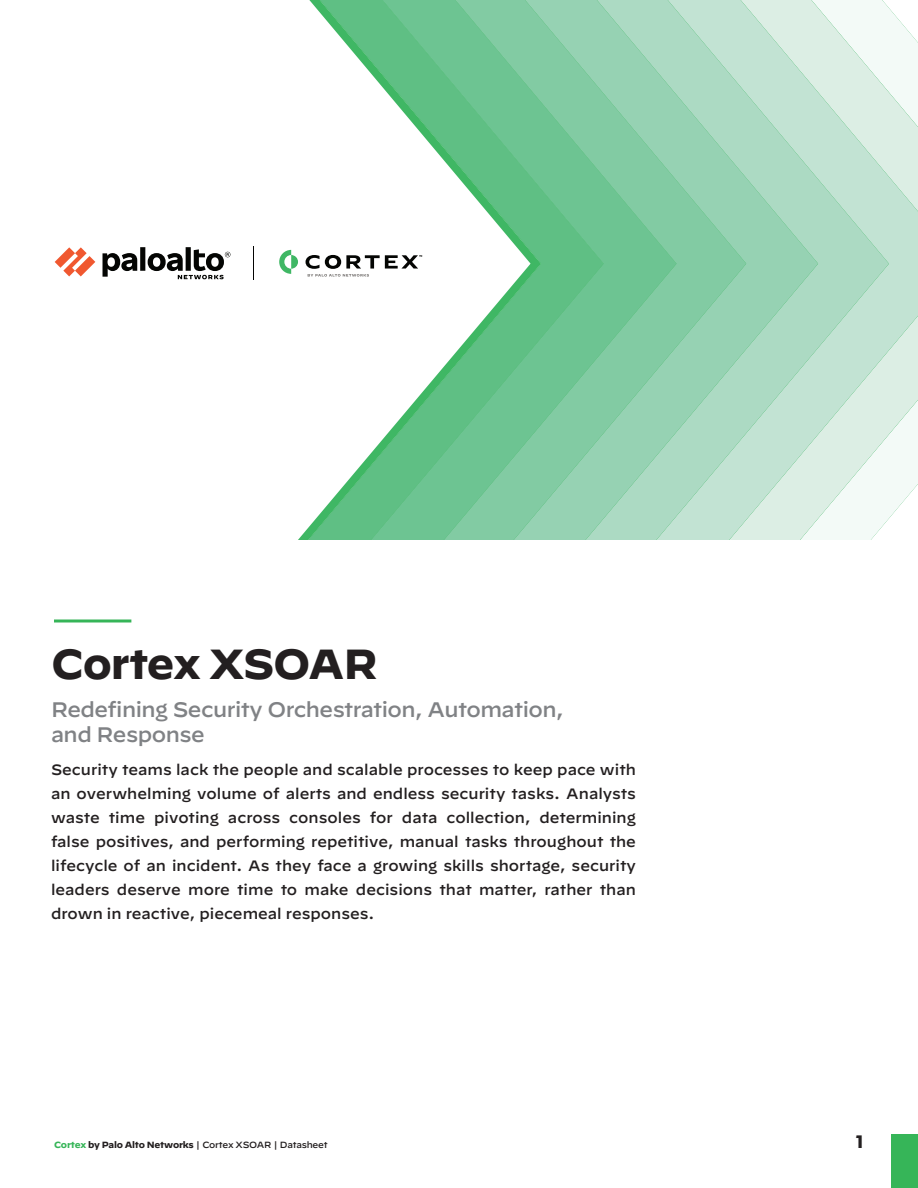
<style>
.page{position:relative;width:918px;height:1188px;background:#fff}
.page>*{position:absolute;margin:0;border:0;box-sizing:border-box;transform-origin:0 0}
.t1{font:700 42px "Decimal";letter-spacing:-.025em;color:#231f20}
.title-page-subtitle{font:500 21px/25.2px "Decimal";letter-spacing:-.025em;color:#808285}
.t2{font:700 18px "Decimal";color:#231f20}
.title-page-intro-tex{font:500 15px/24px "Decimal";color:#231f20;text-align:justify}
.t3{font:500 9px "Decimal";letter-spacing:-.025em;color:#231f20}
.s1{font-weight:700;color:#36b558}
.s2{font-weight:700}
</style>
<div class="page">
<div style="left:891px;top:1134px;width:27px;height:54px;background:#36b558"></div>
<svg style="left:55px;top:255px;width:6px;height:13px"></svg>
<svg style="left:889px;top:8px;width:29px;height:511px"></svg>
<svg style="left:818px;top:0;width:71px;height:540px"></svg>
<svg style="left:746px;top:0;width:72px;height:540px"></svg>
<svg style="left:676px;top:0;width:70px;height:540px"></svg>
<svg style="left:603px;top:0;width:73px;height:540px"></svg>
<svg style="left:541px;top:0;width:62px;height:540px"></svg>
<svg style="left:61px;top:0;width:480px;height:540px"></svg>
<svg style="left:279px;top:250px;width:19px;height:24px"></svg>
<svg style="left:306px;top:255px;width:116px;height:22px"></svg>
<hr style="left:54px;top:620px;width:77px;height:2px;background:#36b558">
<p class="t1" style="left:51px;top:640px;width:328px">Cortex XSOAR</p>
<p class="title-page-subtitle" style="left:51px;top:694px;width:514px">Redefining Security Orchestration, Automation, and Response</p>
<p class="title-page-intro-tex" style="left:51px;top:756px;width:587px">Security teams lack the people and scalable processes to keep pace with an overwhelming volume of alerts and endless security tasks. Analysts waste time pivoting across consoles for data collection, determining false positives, and performing repetitive, manual tasks throughout the lifecycle of an incident. As they face a growing skills shortage, security leaders deserve more time to make decisions that matter, rather than drown in reactive, piecemeal responses.</p>
<p class="t3" style="left:54px;top:1137px;width:275px"><span class="s1">Cortex</span> <span class="s2">by Palo Alto Networks</span> | Cortex XSOAR | Datasheet</p>
<p class="t2" style="left:856px;top:1132px;width:10px">1</p>
</div>
